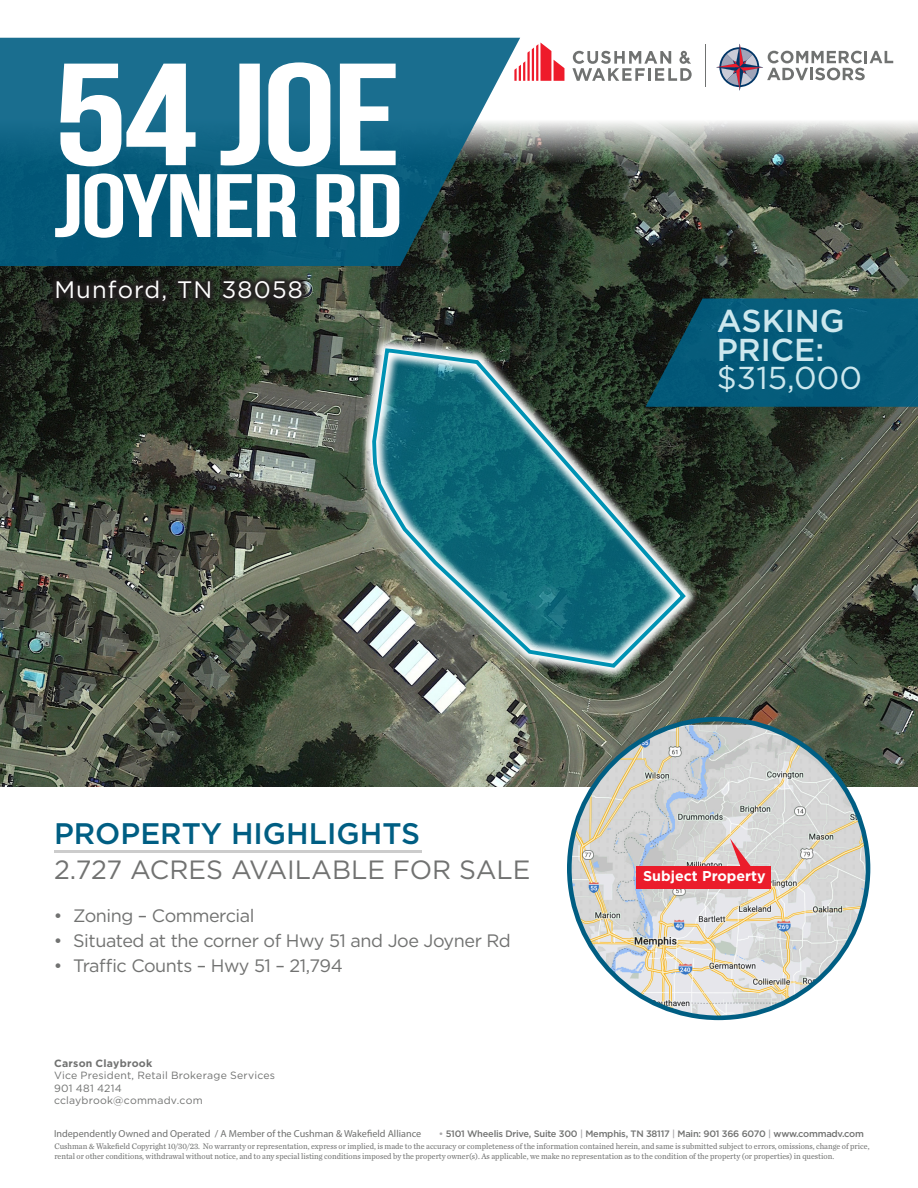
<style>
.page{position:relative;width:918px;height:1188px;background:#fff}
.page>*{position:absolute;margin:0;border:0;box-sizing:border-box;transform-origin:0 0}
.t1{font:700 145.2px "Bebas Neue";color:#fff;scale:1.28 1}
.t2{font:700 89.85px "Bebas Neue";letter-spacing:-.02em;color:#fff;scale:1.28 1}
.Banner_Callout_Text{font:500 31.65px/28.2px "Gotham";color:#cde8ee}
.Banner_Callout_Text-2{font:31.65px "Gotham";color:#cde8ee}
.Subheading_-_gray{font:500 29.7px "Gotham";color:#005e83}
.Subheading_-_gray-2{font:26.4px "Gotham";color:#717271}
.Property_Name___Address_2nd_Line{font:23.85px "Gotham";letter-spacing:.05em;color:#fff}
.t3{font:18px "Gotham";letter-spacing:-.025em;color:#717271}
.t4{font:700 14.25px "Gotham";color:#fff}
.t5{font:10.5px/12.5px "Gotham";letter-spacing:.02em;color:#717271}
.t6{font:700 10.5px "Gotham";letter-spacing:.025em;color:#717271}
.t7{font:10.2px "Myriad Pro";color:#717271}
.t8{font:500 9.3px "Gotham";letter-spacing:-.025em;color:#717271}
.t9{font:8.4px/10.1px "Chronicle Text G2";color:#717271;scale:.95 1}
.s1{color:#a9a8aa}
</style>
<div class="page">
<img style="left:0;top:121px;width:918px;height:665px">
<hr style="left:706px;top:44px;width:1px;height:42px;background:#707271">
<svg style="left:520px;top:43px;width:44px;height:38px"></svg>
<svg style="left:572px;top:51px;width:120px;height:30px"></svg>
<svg style="left:716px;top:44px;width:177px;height:47px"></svg>
<div style="left:50px;top:275px;width:258px;height:33px;background:#231f20;opacity:.88"></div>
<svg style="left:646px;top:298px;width:272px;height:109px;background:#075673"></svg>
<hr style="left:54px;top:850px;width:368px;height:2px;background:#ccc">
<img style="left:569px;top:725px;width:299px;height:293px">
<svg style="left:730px;top:838px;width:27px;height:28px"></svg>
<div style="left:637px;top:866px;width:134px;height:22px;background:#eb1c2b"></div>
<svg style="left:0;top:38px;width:520px;height:228px;background:#16627d"></svg>
<svg style="left:359px;top:336px;width:339px;height:344px;background:#4c594f"></svg>
<svg style="left:370px;top:346px;width:319px;height:324px;background:#3a6d70"></svg>
<p class="t1" style="left:54px;top:35px;width:272px">54 JOE</p>
<p class="t2" style="left:54px;top:157px;width:274px">JOYNER RD</p>
<p class="Property_Name___Address_2nd_Line" style="left:54px;top:275px;width:250px">Munford, TN 38058</p>
<p class="Banner_Callout_Text" style="left:717px;top:307px;width:129px">ASKING<br>PRICE:</p>
<p class="Banner_Callout_Text-2" style="left:717px;top:357px;width:147px">$315,000</p>
<p class="Subheading_-_gray" style="left:54px;top:814px;width:368px">PROPERTY HIGHLIGHTS</p>
<p class="Subheading_-_gray-2" style="left:54px;top:853px;width:478px">2.727 ACRES AVAILABLE FOR SALE</p>
<p class="t3" style="left:54px;top:904px;width:202px">• Zoning – Commercial</p>
<p class="t3" style="left:54px;top:929px;width:458px">• Situated at the corner of Hwy 51 and Joe Joyner Rd</p>
<p class="t3" style="left:54px;top:954px;width:290px">• Traffic Counts – Hwy 51 – 21,794</p>
<p class="t4" style="left:643px;top:866px;width:124px">Subject Property</p>
<p class="t6" style="left:54px;top:1056px;width:100px">Carson Claybrook</p>
<p class="t5" style="left:54px;top:1069px;width:223px">Vice President, Retail Brokerage Services<br>901 481 4214<br>cclaybrook@commadv.com</p>
<p class="t7" style="left:54px;top:1127px;width:369px">Independently Owned and Operated / A Member of the Cushman &amp; Wakefield Alliance</p>
<p class="t8" style="left:439px;top:1127px;width:427px"><span class="s1">•</span> 5101 Wheelis Drive, Suite 300 <span class="s1">|</span> Memphis, TN 38117 <span class="s1">|</span> Main: 901 366 6070 <span class="s1">|</span> www.commadv.com</p>
<p class="t9" style="left:54px;top:1141px;width:860px">Cushman &amp; Wakefield Copyright 10/30/23. No warranty or representation, express or implied, is made to the accuracy or completeness of the information contained herein, and same is submitted subject to errors, omissions, change of price, rental or other conditions, withdrawal without notice, and to any special listing conditions imposed by the property owner(s). As applicable, we make no representation as to the condition of the property (or properties) in question.</p>
</div>
